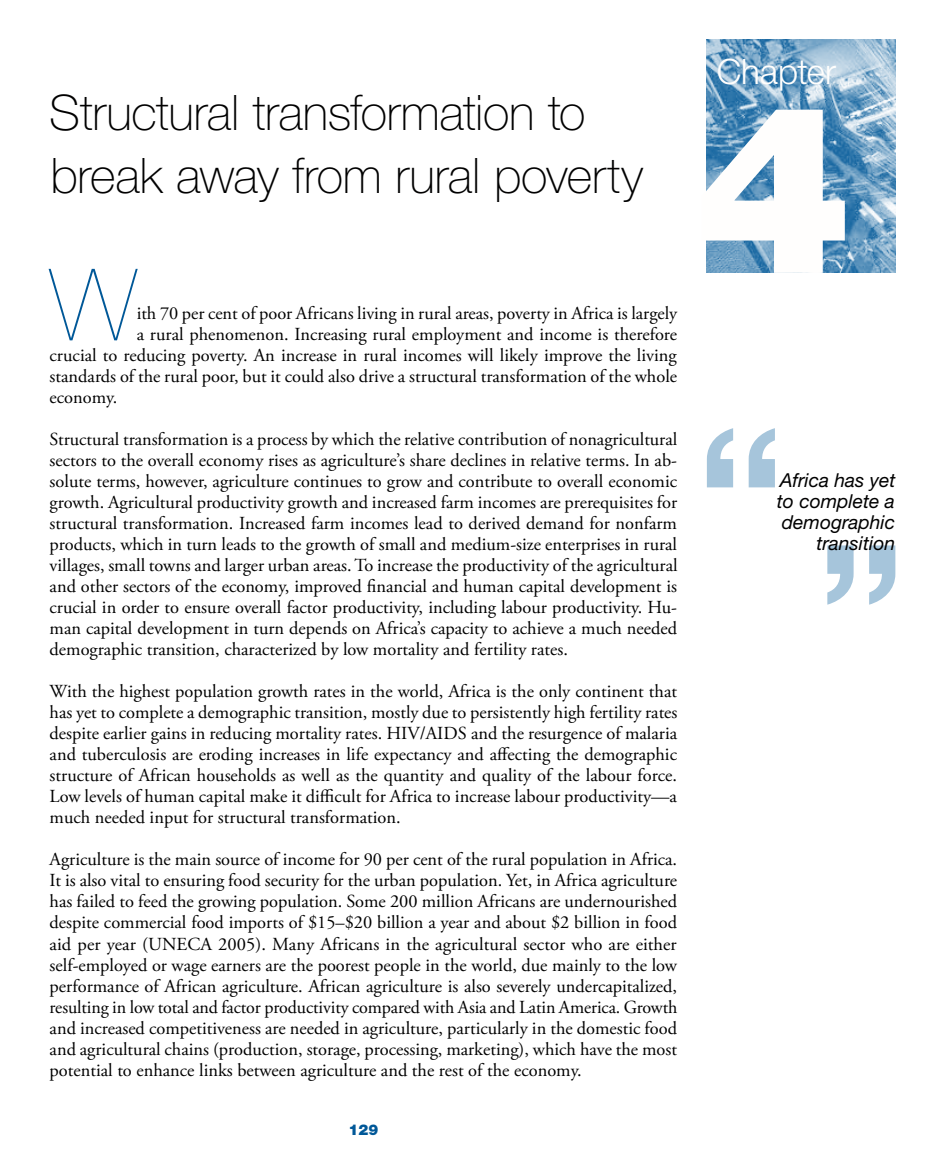
<style>
.page{position:relative;width:945px;height:1166px;background:#fff}
.page>*{position:absolute;margin:0;border:0;box-sizing:border-box;transform-origin:0 0}
.t1{font:900 234.5px "Helvetica Neue";color:#fffefd}
.t2{font:200 100.1px "Helvetica Neue";color:#005898}
.t3{font:100 49px/63px "Helvetica Neue";letter-spacing:-.005em;color:#010000}
.t4{font:300 35px "Helvetica Neue";letter-spacing:-.005em;color:#fffefd}
.t5{font:italic 19.25px/21px "Helvetica Neue";color:#010000;text-align:right}
.t6{font:18.38px/21px "Adobe Garamond Pro";color:#010000;text-align:justify}
.t7{font:900 14.88px "Helvetica Neue";color:#005898}
</style>
<div class="page">
<img style="left:707px;top:40px;width:188px;height:233px">
<svg style="left:827px;top:545px;width:68px;height:60px"></svg>
<svg style="left:707px;top:428px;width:68px;height:59px"></svg>
<p class="t3" style="left:49px;top:82px;width:595px">Structural transformation to break away from rural poverty</p>
<p class="t2" style="left:50px;top:247px;width:89px">W</p>
<p class="t6" style="left:137px;top:304px;width:542px">ith 70 per cent of poor Africans living in rural areas, poverty in Africa is largely</p>
<p class="t6" style="left:137px;top:325px;width:542px">a rural phenomenon. Increasing rural employment and income is therefore</p>
<p class="t6" style="left:50px;top:346px;width:629px">crucial to reducing poverty. An increase in rural incomes will likely improve the living</p>
<p class="t6" style="left:50px;top:367px;width:629px">standards of the rural poor, but it could also drive a structural transformation of the whole</p>
<p class="t6" style="left:50px;top:388px;width:69px">economy.</p>
<p class="t6" style="left:50px;top:430px;width:630px">Structural transformation is a process by which the relative contribution of nonagricultural sectors to the overall economy rises as agriculture’s share declines in relative terms. In ab&shy;solute terms, however, agriculture continues to grow and contribute to overall economic growth. Agricultural productivity growth and increased farm incomes are prerequisites for structural transformation. Increased farm incomes lead to derived demand for nonfarm products, which in turn leads to the growth of small and medium-size enterprises in rural villages, small towns and larger urban areas. To increase the productivity of the agricultural and other sectors of the economy, improved financial and human capital development is crucial in order to ensure overall factor productivity, including labour productivity. Hu&shy;man capital development in turn depends on Africa’s capacity to achieve a much needed demographic transition, characterized by low mortality and fertility rates.</p>
<p class="t6" style="left:50px;top:682px;width:629px">With the highest population growth rates in the world, Africa is the only continent that has yet to complete a demographic transition, mostly due to persistently high fertility rates despite earlier gains in reducing mortality rates. HIV/AIDS and the resurgence of malaria and tuberculosis are eroding increases in life expectancy and affecting the demographic structure of African households as well as the quantity and quality of the labour force.<br>Low levels of human capital make it difficult for Africa to increase labour productivity—a much needed input for structural transformation.</p>
<p class="t6" style="left:50px;top:850px;width:629px">Agriculture is the main source of income for 90 per cent of the rural population in Africa.<br>It is also vital to ensuring food security for the urban population. Yet, in Africa agriculture has failed to feed the growing population. Some 200 million Africans are undernourished despite commercial food imports of $15–$20 billion a year and about $2 billion in food aid per year (UNECA 2005). Many Africans in the agricultural sector who are either self-employed or wage earners are the poorest people in the world, due mainly to the low performance of African agriculture. African agriculture is also severely undercapitalized, resulting in low total and factor productivity compared with Asia and Latin America. Growth and increased competitiveness are needed in agriculture, particularly in the domestic food and agricultural chains (production, storage, processing, marketing), which have the most potential to enhance links between agriculture and the rest of the economy.</p>
<p class="t7" style="left:348px;top:1121px;width:31px">129</p>
<p class="t4" style="left:717px;top:50px;width:121px">Chapter</p>
<p class="t1" style="left:694px;top:49px;width:158px">4</p>
<p class="t5" style="left:777px;top:470px;width:120px">Africa has yet to complete a demographic transition</p>
</div>
